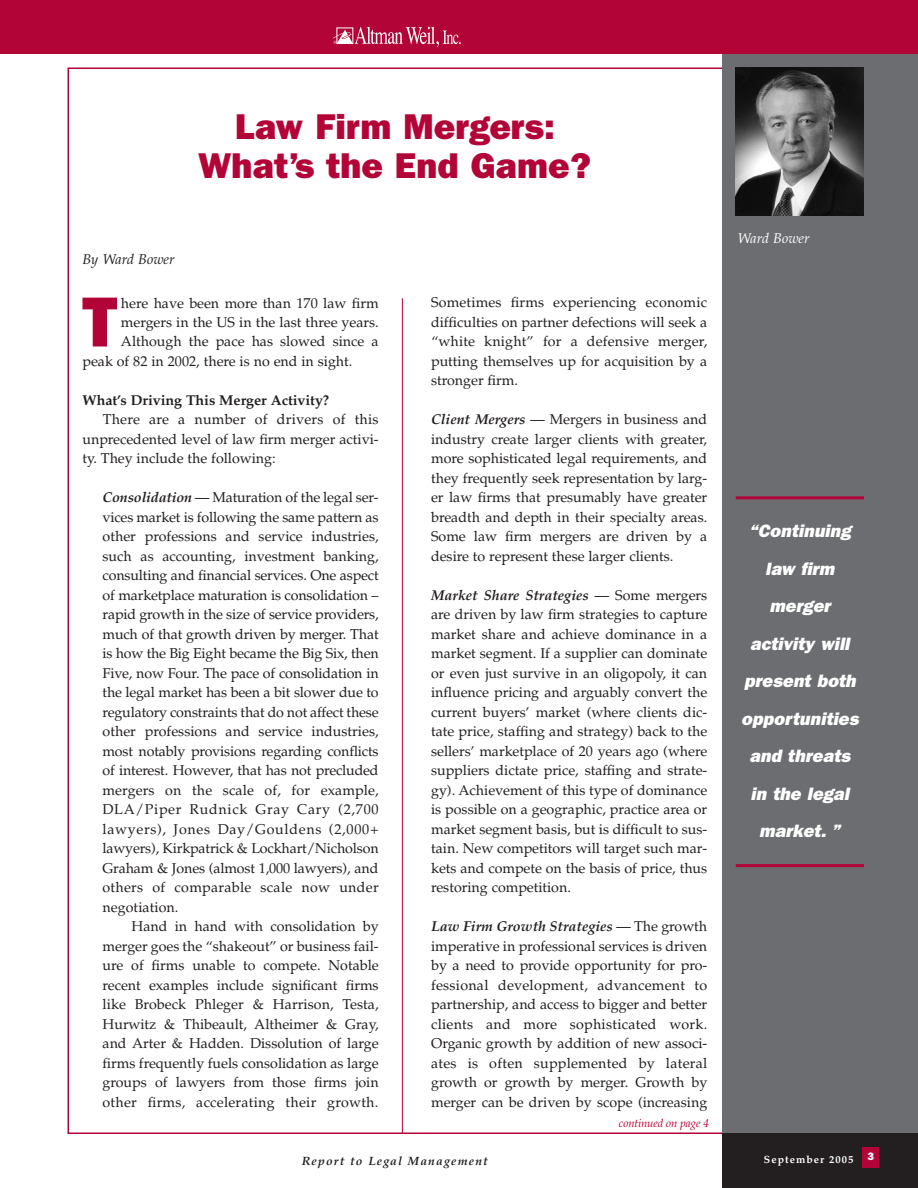
<style>
.page{position:relative;width:918px;height:1188px;background:#fff}
.page>*{position:absolute;margin:0;border:0;box-sizing:border-box;transform-origin:0 0}
.t1{font:800 71.25px "Franklin Gothic";color:#b30437}
.t2{font:800 36px/39px "Franklin Gothic";color:#b30437;text-align:center}
.t3{font:italic 800 18px/37.5px "Franklin Gothic";color:#fff;text-align:center}
.t4{font:14.25px/19.5px "Palatino";color:#231f20;text-align:justify}
.t5{font:700 14.25px "Palatino";color:#231f20}
.t6{font:italic 14.25px "Palatino";color:#231f20}
.t7{font:italic 14.25px "Palatino";color:#fff}
.t8{font:italic 700 12px "Palatino";letter-spacing:.1em;color:#231f20}
.t9{font:italic 11.4px "Palatino";letter-spacing:-.015em;color:#b30437}
.t10{font:800 10.8px "Franklin Gothic";color:#fff}
.t11{font:700 10.5px "Palatino";letter-spacing:.1em;color:#fff}
.s1{font-weight:700;font-style:italic}
</style>
<div class="page">
<div style="left:722px;top:0;width:196px;height:1188px;background:#6c6d70"></div>
<div style="left:722px;top:1134px;width:196px;height:54px;background:#231f20"></div>
<div style="left:862px;top:1151px;width:17px;height:16px;background:#b30437"></div>
<div style="left:862px;top:1148px;width:17px;height:16px;background:#b30437"></div>
<div style="left:0;top:0;width:918px;height:54px;background:#b30437"></div>
<svg style="left:333px;top:27px;width:128px;height:20px"></svg>
<img style="left:736px;top:68px;width:128px;height:148px">
<hr style="left:736px;top:496px;width:128px;height:3px;background:#b30437">
<hr style="left:736px;top:864px;width:128px;height:3px;background:#b30437">
<hr style="left:402px;top:298px;width:1px;height:836px;background:#b30437">
<h2 class="t2" style="left:198px;top:110px;width:394px">Law Firm Mergers:<br>What’s the End Game?</h2>
<p class="t6" style="left:82px;top:254px;width:94px">By Ward Bower</p>
<h1 class="t1" style="left:82px;top:298px;width:37px">T</h1>
<p class="t4" style="left:121px;top:295px;width:259px">here have been more than 170 law firm</p>
<p class="t4" style="left:121px;top:314px;width:259px">mergers in the US in the last three years.</p>
<p class="t4" style="left:121px;top:334px;width:259px">Although the pace has slowed since a</p>
<p class="t4" style="left:82px;top:353px;width:271px">peak of 82 in 2002, there is no end in sight.</p>
<p class="t5" style="left:82px;top:395px;width:248px">What’s Driving This Merger Activity?</p>
<p class="t4" style="left:82px;top:412px;width:298px;text-indent:20px">There are a number of drivers of this unprecedented level of law firm merger activi&shy;ty. They include the following:</p>
<p class="t4" style="left:103px;top:490px;width:278px"><span class="s1">Consolidation —</span> Maturation of the legal ser&shy;vices market is following the same pattern as other professions and service industries, such as accounting, investment banking, consulting and financial services. One aspect of marketplace maturation is consolidation – rapid growth in the size of service providers, much of that growth driven by merger. That is how the Big Eight became the Big Six, then Five, now Four. The pace of consolidation in the legal market has been a bit slower due to regulatory constraints that do not affect these other professions and service industries, most notably provisions regarding conflicts of interest. However, that has not precluded mergers on the scale of, for example, DLA/Piper Rudnick Gray Cary (2,700 lawyers), Jones Day/Gouldens (2,000+ lawyers), Kirkpatrick &amp; Lockhart/Nicholson Graham &amp; Jones (almost 1,000 lawyers), and others of comparable scale now under negotiation.</p>
<p class="t4" style="left:103px;top:919px;width:278px;text-indent:29px">Hand in hand with consolidation by merger goes the “shakeout” or business fail&shy;ure of firms unable to compete. Notable recent examples include significant firms like Brobeck Phleger &amp; Harrison, Testa, Hurwitz &amp; Thibeault, Altheimer &amp; Gray, and Arter &amp; Hadden. Dissolution of large firms frequently fuels consolidation as large groups of lawyers from those firms join other firms, accelerating their growth.</p>
<p class="t4" style="left:431px;top:295px;width:278px">Sometimes firms experiencing economic difficulties on partner defections will seek a “white knight” for a defensive merger, putting themselves up for acquisition by a stronger firm.</p>
<p class="t4" style="left:431px;top:412px;width:278px"><span class="s1">Client Mergers —</span> Mergers in business and industry create larger clients with greater, more sophisticated legal requirements, and they frequently seek representation by larg&shy;er law firms that presumably have greater breadth and depth in their specialty areas.<br>Some law firm mergers are driven by a desire to represent these larger clients.</p>
<p class="t4" style="left:431px;top:587px;width:278px"><span class="s1">Market Share Strategies —</span> Some mergers are driven by law firm strategies to capture market share and achieve dominance in a market segment. If a supplier can dominate or even just survive in an oligopoly, it can influence pricing and arguably convert the current buyers’ market (where clients dic&shy;tate price, staffing and strategy) back to the sellers’ marketplace of 20 years ago (where suppliers dictate price, staffing and strate&shy;gy). Achievement of this type of dominance is possible on a geographic, practice area or market segment basis, but is difficult to sus&shy;tain. New competitors will target such mar&shy;kets and compete on the basis of price, thus restoring competition.</p>
<p class="t4" style="left:431px;top:919px;width:278px"><span class="s1">Law Firm Growth Strategies —</span> The growth imperative in professional services is driven by a need to provide opportunity for pro&shy;fessional development, advancement to partnership, and access to bigger and better clients and more sophisticated work.<br>Organic growth by addition of new associ&shy;ates is often supplemented by lateral growth or growth by merger. Growth by merger can be driven by scope (increasing</p>
<p class="t9" style="left:619px;top:1118px;width:92px">continued on page 4</p>
<p class="t8" style="left:302px;top:1156px;width:188px">Report to Legal Management</p>
<p class="t7" style="left:737px;top:233px;width:74px">Ward Bower</p>
<p class="t3" style="left:741px;top:514px;width:122px">“Continuing law firm merger activity will present both opportunities and threats in the legal market. ”</p>
<p class="t11" style="left:764px;top:1155px;width:91px">September 2005</p>
<p class="t10" style="left:867px;top:1152px;width:8px">3</p>
</div>
